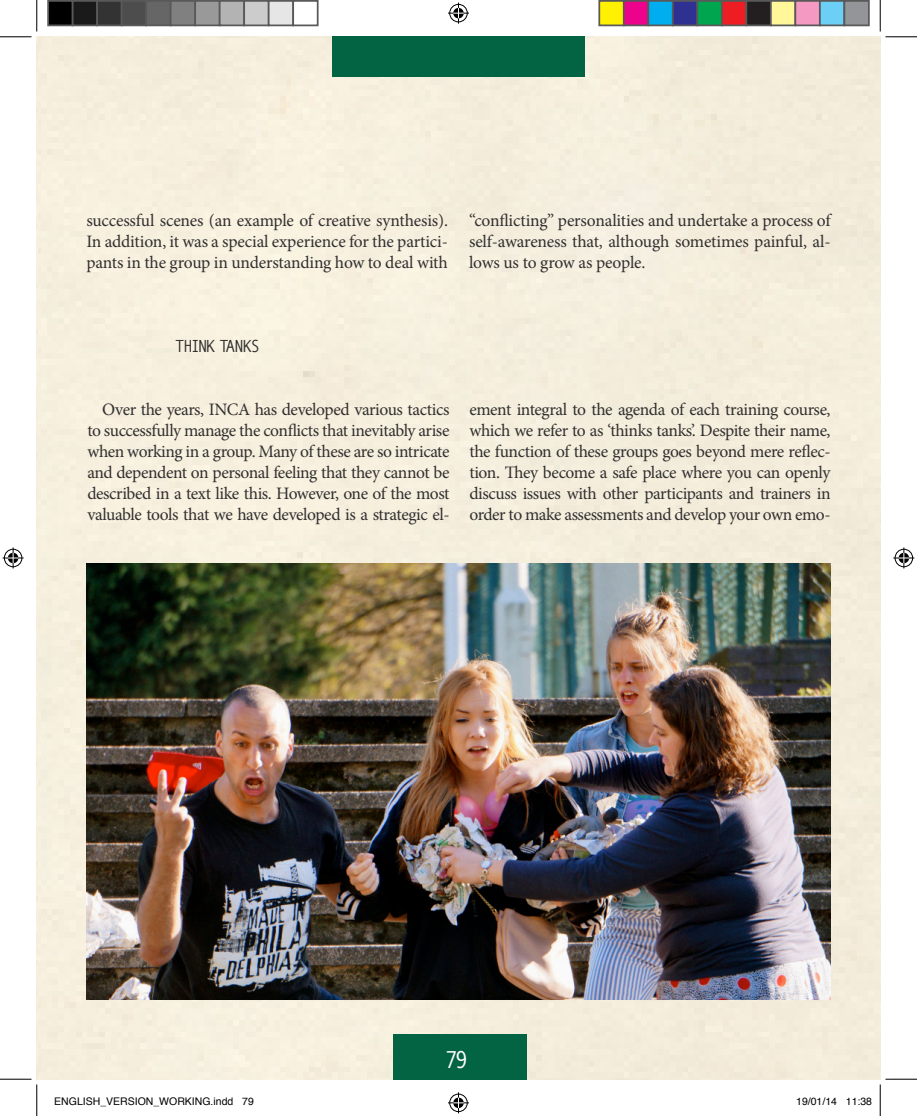
<style>
.page{position:relative;width:917px;height:1116px;background:#fff}
.page>*{position:absolute;margin:0;border:0;box-sizing:border-box;transform-origin:0 0}
.t1{font:24.5px "Mono Spatial";color:#fff}
.Texto_Capitulo{font:17.5px/21px "Minion Pro";letter-spacing:-.02em;color:#312f30;text-align:justify}
.Subtitulo_Capitulo{font:17.5px "Mono Spatial";letter-spacing:-.025em;color:#312f30}
.t2{font:10.5px "Helvetica";color:#000}
</style>
<div class="page">
<div style="left:37px;top:37px;width:843px;height:1041px;background:#f5efdd"></div>
<div style="left:333px;top:37px;width:252px;height:39px;background:#026442"></div>
<div style="left:393px;top:1034px;width:134px;height:44px;background:#026442"></div>
<img style="left:86px;top:563px;width:744px;height:436px">
<hr style="left:0;top:36px;width:32px;height:1px;background:#000">
<hr style="left:885px;top:36px;width:32px;height:1px;background:#000">
<hr style="left:0;top:1078px;width:32px;height:1px;background:#000">
<hr style="left:885px;top:1078px;width:32px;height:1px;background:#000">
<hr style="left:36px;top:0;width:1px;height:32px;background:#000">
<hr style="left:36px;top:1084px;width:1px;height:31px;background:#000">
<hr style="left:880px;top:0;width:1px;height:32px;background:#000">
<hr style="left:880px;top:1084px;width:1px;height:31px;background:#000">
<svg style="left:448px;top:3px;width:21px;height:21px"></svg>
<svg style="left:448px;top:1092px;width:21px;height:21px"></svg>
<svg style="left:3px;top:547px;width:21px;height:21px"></svg>
<svg style="left:893px;top:547px;width:21px;height:21px"></svg>
<div style="left:48px;top:1px;width:25px;height:24px;background:#000"></div>
<div style="left:47px;top:0;width:27px;height:26px;border:2px solid #595959"></div>
<div style="left:73px;top:1px;width:24px;height:24px;background:#1a1a1a"></div>
<div style="left:72px;top:0;width:26px;height:26px;border:2px solid #595959"></div>
<div style="left:97px;top:1px;width:25px;height:24px;background:#333"></div>
<div style="left:96px;top:0;width:26px;height:26px;border:2px solid #595959"></div>
<div style="left:122px;top:1px;width:24px;height:24px;background:#4d4d4d"></div>
<div style="left:121px;top:0;width:26px;height:26px;border:2px solid #595959"></div>
<div style="left:146px;top:1px;width:25px;height:24px;background:#666"></div>
<div style="left:145px;top:0;width:27px;height:26px;border:2px solid #595959"></div>
<div style="left:171px;top:1px;width:24px;height:24px;background:#808080"></div>
<div style="left:170px;top:0;width:26px;height:26px;border:2px solid #595959"></div>
<div style="left:195px;top:1px;width:25px;height:24px;background:#999"></div>
<div style="left:194px;top:0;width:26px;height:26px;border:2px solid #595959"></div>
<div style="left:220px;top:1px;width:24px;height:24px;background:#b3b3b3"></div>
<div style="left:219px;top:0;width:26px;height:26px;border:2px solid #595959"></div>
<div style="left:244px;top:1px;width:25px;height:24px;background:#ccc"></div>
<div style="left:243px;top:0;width:27px;height:26px;border:2px solid #595959"></div>
<div style="left:269px;top:1px;width:24px;height:24px;background:#e6e6e6"></div>
<div style="left:268px;top:0;width:26px;height:26px;border:2px solid #595959"></div>
<div style="left:292px;top:0;width:26px;height:26px;border:2px solid #595959"></div>
<div style="left:599px;top:1px;width:25px;height:24px;background:#fff101"></div>
<div style="left:598px;top:0;width:27px;height:26px;border:2px solid #595959"></div>
<div style="left:624px;top:1px;width:24px;height:24px;background:#ed028c"></div>
<div style="left:623px;top:0;width:26px;height:26px;border:2px solid #595959"></div>
<div style="left:648px;top:1px;width:25px;height:24px;background:#00aeef"></div>
<div style="left:647px;top:0;width:27px;height:26px;border:2px solid #595959"></div>
<div style="left:673px;top:1px;width:24px;height:24px;background:#2e3092"></div>
<div style="left:672px;top:0;width:26px;height:26px;border:2px solid #595959"></div>
<div style="left:697px;top:1px;width:25px;height:24px;background:#00a54f"></div>
<div style="left:696px;top:0;width:27px;height:26px;border:2px solid #595959"></div>
<div style="left:722px;top:1px;width:24px;height:24px;background:#ee1d23"></div>
<div style="left:721px;top:0;width:26px;height:26px;border:2px solid #595959"></div>
<div style="left:746px;top:1px;width:25px;height:24px;background:#231f20"></div>
<div style="left:745px;top:0;width:27px;height:26px;border:2px solid #595959"></div>
<div style="left:771px;top:1px;width:24px;height:24px;background:#fff79a"></div>
<div style="left:770px;top:0;width:26px;height:26px;border:2px solid #595959"></div>
<div style="left:795px;top:1px;width:25px;height:24px;background:#f499c2"></div>
<div style="left:794px;top:0;width:27px;height:26px;border:2px solid #595959"></div>
<div style="left:820px;top:1px;width:24px;height:24px;background:#6bcff6"></div>
<div style="left:819px;top:0;width:26px;height:26px;border:2px solid #595959"></div>
<div style="left:844px;top:1px;width:25px;height:24px;background:#939598"></div>
<div style="left:843px;top:0;width:27px;height:26px;border:2px solid #595959"></div>
<p class="Texto_Capitulo" style="left:86px;top:210px;width:363px">successful scenes (an example of creative synthesis).<br>In addition, it was a special experience for the partici&shy;pants in the group in understanding how to deal with</p>
<p class="Texto_Capitulo" style="left:469px;top:210px;width:363px">“conflicting” personalities and undertake a process of self-awareness that, although sometimes painful, al&shy;lows us to grow as people.</p>
<p class="Subtitulo_Capitulo" style="left:175px;top:336px;width:86px">THINK TANKS</p>
<p class="Texto_Capitulo" style="left:87px;top:399px;width:364px;text-indent:15px">Over the years, INCA has developed various tactics to successfully manage the conflicts that inevitably arise when working in a group. Many of these are so intricate and dependent on personal feeling that they cannot be described in a text like this. However, one of the most valuable tools that we have developed is a strategic el-</p>
<p class="Texto_Capitulo" style="left:469px;top:399px;width:363px">ement integral to the agenda of each training course, which we refer to as ‘thinks tanks’. Despite their name, the function of these groups goes beyond mere reflec&shy;tion. They become a safe place where you can openly discuss issues with other participants and trainers in order to make assessments and develop your own emo-</p>
<h1 class="t1" style="left:445px;top:1046px;width:24px">79</h1>
<p class="t2" style="left:54px;top:1093px;width:201px">ENGLISH_VERSION_WORKING.indd 79</p>
<p class="t2" style="left:796px;top:1093px;width:77px">19/01/14 11:38</p>
</div>
